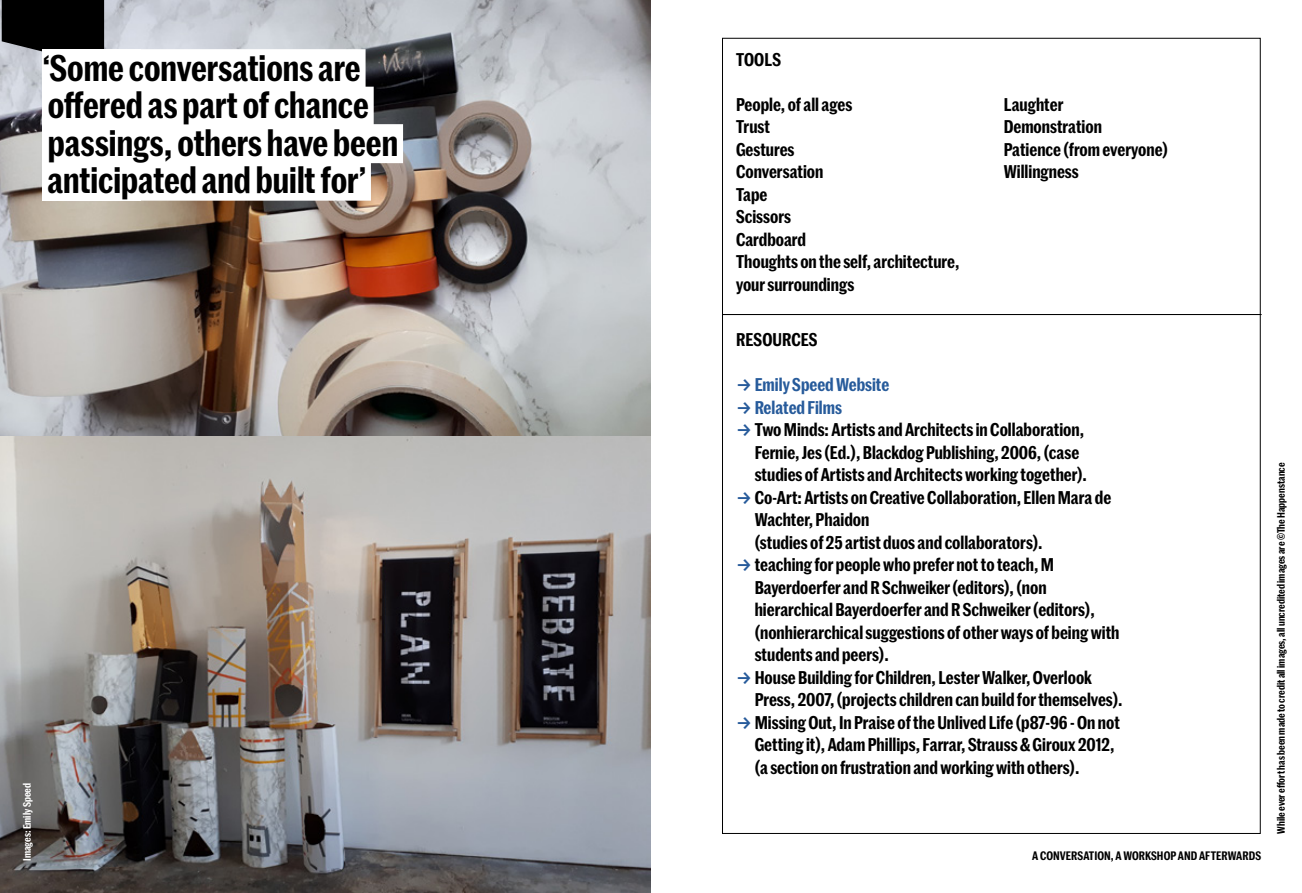
<style>
.page{position:relative;width:1302px;height:893px;background:#fff}
.page>*{position:absolute;margin:0;border:0;box-sizing:border-box;transform-origin:0 0}
.t1{font:600 36px/37.5px "Marr Sans Cond";color:#000}
.t2{font:600 18px/22.5px "Marr Sans Cond";color:#000}
.t3{font:600 18px "Marr Sans Cond";color:#275b9b}
.t4{font:600 12px "Marr Sans Cond";letter-spacing:.005em;color:#000}
.t5{font:600 10.5px "Marr Sans Cond";color:#000}
.t6{font:600 10.5px "Marr Sans Cond";color:#fff}
.s1{font-family:"Real Head OT";font-weight:500}
.s2{font-family:"Real Head OT";font-weight:500;color:#275b9b}
</style>
<div class="page">
<img style="left:0;top:0;width:651px;height:893px">
<svg style="left:2px;top:0;width:102px;height:66px;background:#1c1c1d"></svg>
<hr style="left:722px;top:314px;width:539px;height:1px;background:#000">
<div style="left:43px;top:49px;width:98px;height:152px;background:#fff"></div>
<div style="left:43px;top:49px;width:322px;height:39px;background:#fff"></div>
<div style="left:48px;top:87px;width:325px;height:39px;background:#fff"></div>
<div style="left:48px;top:124px;width:355px;height:39px;background:#fff"></div>
<div style="left:47px;top:162px;width:324px;height:39px;background:#fff"></div>
<h1 class="t1" style="left:43px;top:47px;width:357px">‘Some conversations are offered as part of chance passings, others have been anticipated and built for’</h1>
<p class="t6" style="left:19px;top:861px;width:79px;rotate:-90deg">Images: Emily Speed</p>
<p class="t2" style="left:736px;top:47px;width:46px">TOOLS</p>
<p class="t2" style="left:736px;top:92px;width:225px">People, of all ages<br>Trust<br>Gestures<br>Conversation<br>Tape<br>Scissors<br>Cardboard<br>Thoughts on the self, architecture, your surroundings</p>
<p class="t2" style="left:1003px;top:92px;width:166px">Laughter<br>Demonstration<br>Patience (from everyone)<br>Willingness</p>
<p class="t2" style="left:736px;top:328px;width:83px">RESOURCES</p>
<p class="t3" style="left:736px;top:372px;width:155px"><span class="s1">→</span>Emily Speed Website</p>
<p class="t3" style="left:736px;top:394px;width:107px"><span class="s1">→</span>Related Films</p>
<p class="t2" style="left:754px;top:418px;width:334px;text-indent:-19px"><span class="s2">→</span>Two Minds: Artists and Architects in Collaboration,<br>Fernie, Jes (Ed.), Blackdog Publishing, 2006, (case studies of Artists and Architects working together).</p>
<p class="t2" style="left:754px;top:485px;width:358px;text-indent:-19px"><span class="s2">→</span>Co-Art: Artists on Creative Collaboration, Ellen Mara de<br>Wachter, Phaidon<br>(studies of 25 artist duos and collaborators).</p>
<p class="t2" style="left:754px;top:553px;width:366px;text-indent:-19px"><span class="s2">→</span>teaching for people who prefer not to teach, M Bayerdoerfer and R Schweiker (editors), (non hierarchical Bayerdoerfer and R Schweiker (editors), (nonhierarchical suggestions of other ways of being with students and peers).</p>
<p class="t2" style="left:754px;top:665px;width:369px;text-indent:-19px"><span class="s2">→</span>House Building for Children, Lester Walker, Overlook<br>Press, 2007, (projects children can build for themselves).</p>
<p class="t2" style="left:754px;top:710px;width:367px;text-indent:-19px"><span class="s2">→</span>Missing Out, In Praise of the Unlived Life (p87-96 - On not<br>Getting it), Adam Phillips, Farrar, Strauss &amp; Giroux 2012, (a section on frustration and working with others).</p>
<p class="t4" style="left:1032px;top:847px;width:230px">A CONVERSATION, A WORKSHOP AND AFTERWARDS</p>
<p class="t5" style="left:1272px;top:834px;width:373px;rotate:-90deg">While ever effort has been made to credit all images, all uncredited images are ©The Happenstance</p>
</div>
